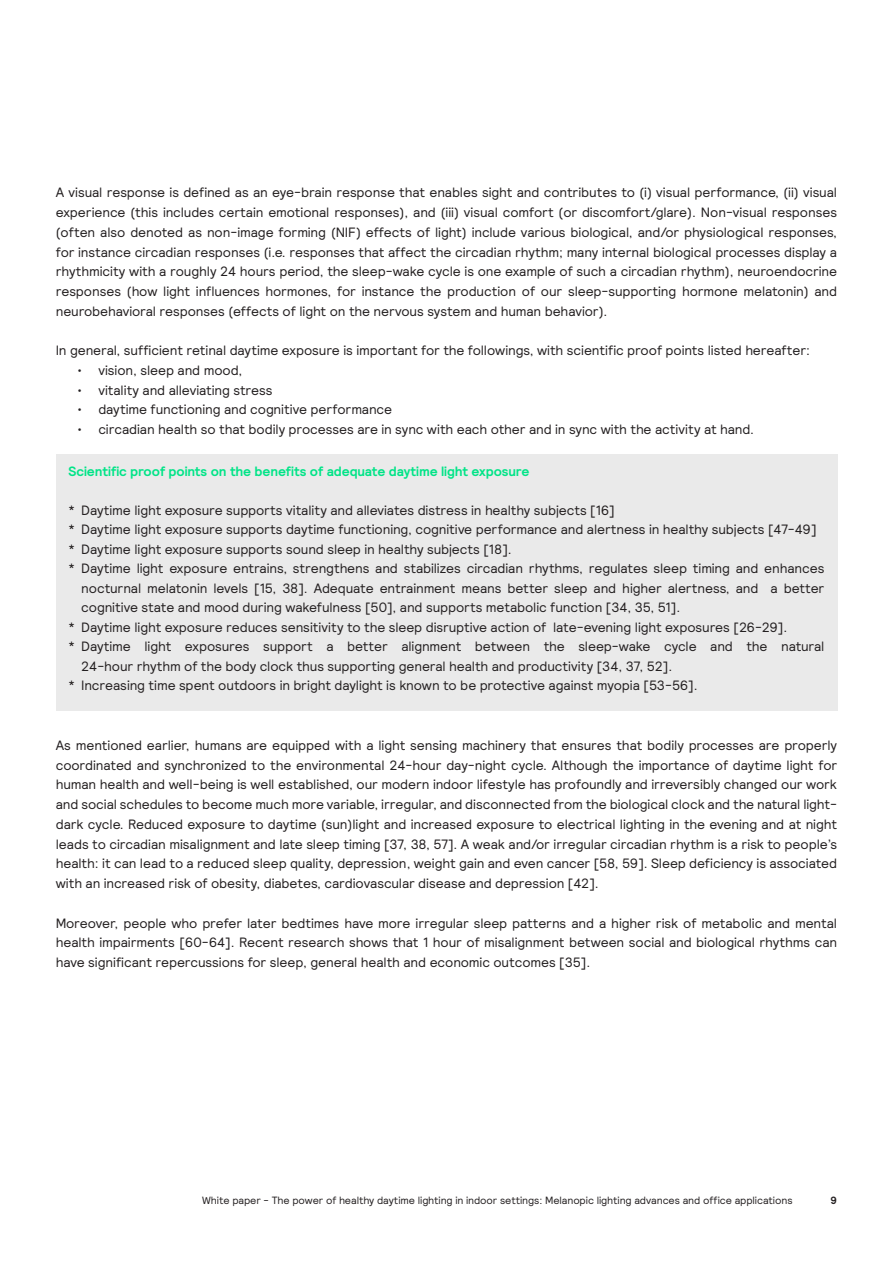
<style>
.page{position:relative;width:893px;height:1263px;background:#fff}
.page>*{position:absolute;margin:0;border:0;box-sizing:border-box;transform-origin:0 0}
.t1{font:13.5px/19.8px "Signify Relative";letter-spacing:-.01em;color:#231f20;text-align:justify}
.Block_green_bold{font:700 13.5px "Signify Relative";letter-spacing:-.005em;color:#00e487}
.t2{font:10.5px "Signify Relative";letter-spacing:-.005em;color:#231f20}
.t3{font:700 10.5px "Signify Relative";color:#231f20}
</style>
<div class="page">
<div style="left:56px;top:454px;width:781px;height:256px;background:#eaeaea"></div>
<p class="t1" style="left:56px;top:182px;width:783px">A visual response is defined as an eye-brain response that enables sight and contributes to (i) visual performance, (ii) visual experience (this includes certain emotional responses), and (iii) visual comfort (or discomfort/glare). Non-visual responses (often also denoted as non-image forming (NIF) effects of light) include various biological, and/or physiological responses, for instance circadian responses (i.e. responses that affect the circadian rhythm; many internal biological processes display a rhythmicity with a roughly 24 hours period, the sleep-wake cycle is one example of such a circadian rhythm), neuroendocrine responses (how light influences hormones, for instance the production of our sleep-supporting hormone melatonin) and neurobehavioral responses (effects of light on the nervous system and human behavior).</p>
<p class="t1" style="left:56px;top:340px;width:756px">In general, sufficient retinal daytime exposure is important for the followings, with scientific proof points listed hereafter:</p>
<p class="t1" style="left:77px;top:360px;width:167px">• vision, sleep and mood,</p>
<p class="t1" style="left:77px;top:380px;width:197px">• vitality and alleviating stress</p>
<p class="t1" style="left:77px;top:399px;width:317px">• daytime functioning and cognitive performance</p>
<p class="t1" style="left:77px;top:419px;width:678px">• circadian health so that bodily processes are in sync with each other and in sync with the activity at hand.</p>
<p class="Block_green_bold" style="left:69px;top:462px;width:462px">Scientific proof points on the benefits of adequate daytime light exposure</p>
<p class="t1" style="left:69px;top:500px;width:548px">* Daytime light exposure supports vitality and alleviates distress in healthy subjects [16]</p>
<p class="t1" style="left:69px;top:519px;width:749px">* Daytime light exposure supports daytime functioning, cognitive performance and alertness in healthy subjects [47-49]</p>
<p class="t1" style="left:69px;top:539px;width:445px">* Daytime light exposure supports sound sleep in healthy subjects [18].</p>
<p class="t1" style="left:81px;top:558px;width:745px;text-indent:-13px">* Daytime light exposure entrains, strengthens and stabilizes circadian rhythms, regulates sleep timing and enhances nocturnal melatonin levels [15, 38]. Adequate entrainment means better sleep and higher alertness, and a better cognitive state and mood during wakefulness [50], and supports metabolic function [34, 35, 51].</p>
<p class="t1" style="left:69px;top:617px;width:720px">* Daytime light exposure reduces sensitivity to the sleep disruptive action of late-evening light exposures [26-29].</p>
<p class="t1" style="left:81px;top:636px;width:745px;text-indent:-13px">* Daytime light exposures support a better alignment between the sleep-wake cycle and the natural<br>24-hour rhythm of the body clock thus supporting general health and productivity [34, 37, 52].</p>
<p class="t1" style="left:69px;top:675px;width:631px">* Increasing time spent outdoors in bright daylight is known to be protective against myopia [53-56].</p>
<p class="t1" style="left:56px;top:735px;width:783px">As mentioned earlier, humans are equipped with a light sensing machinery that ensures that bodily processes are properly coordinated and synchronized to the environmental 24-hour day-night cycle. Although the importance of daytime light for human health and well-being is well established, our modern indoor lifestyle has profoundly and irreversibly changed our work and social schedules to become much more variable, irregular, and disconnected from the biological clock and the natural light&shy;dark cycle. Reduced exposure to daytime (sun)light and increased exposure to electrical lighting in the evening and at night leads to circadian misalignment and late sleep timing [37, 38, 57]. A weak and/or irregular circadian rhythm is a risk to people’s health: it can lead to a reduced sleep quality, depression, weight gain and even cancer [58, 59]. Sleep deficiency is associated with an increased risk of obesity, diabetes, cardiovascular disease and depression [42].</p>
<p class="t1" style="left:56px;top:912px;width:783px">Moreover, people who prefer later bedtimes have more irregular sleep patterns and a higher risk of metabolic and mental health impairments [60-64]. Recent research shows that 1 hour of misalignment between social and biological rhythms can have significant repercussions for sleep, general health and economic outcomes [35].</p>
<p class="t2" style="left:202px;top:1193px;width:592px">White paper - The power of healthy daytime lighting in indoor settings: Melanopic lighting advances and office applications</p>
<p class="t3" style="left:831px;top:1193px;width:8px">9</p>
</div>
